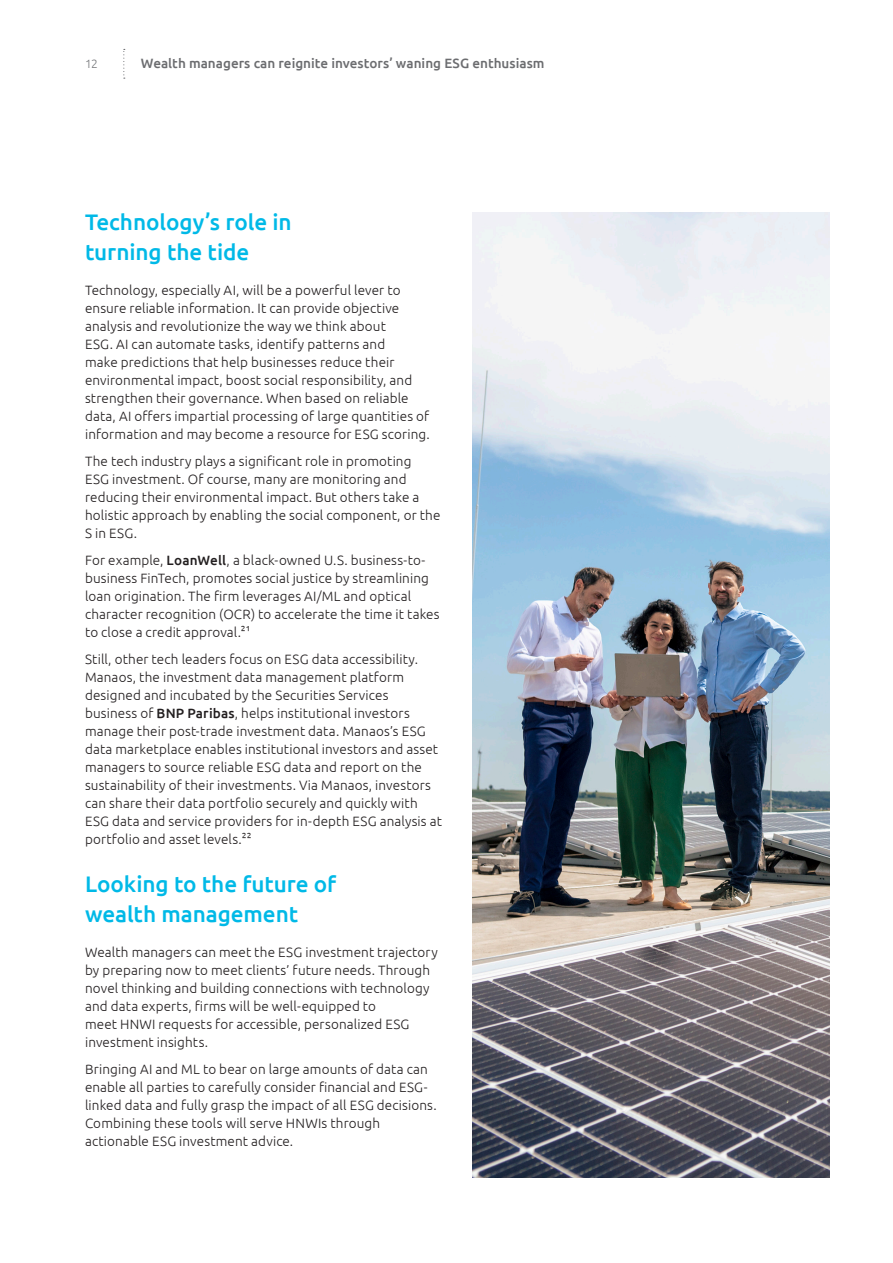
<style>
.page{position:relative;width:893px;height:1263px;background:#fff}
.page>*{position:absolute;margin:0;border:0;box-sizing:border-box;transform-origin:0 0}
.head_2{font:500 22.5px/30px "Ubuntu";letter-spacing:-.005em;color:#00b9e7}
.text{font:300 13.5px/18px "Ubuntu";letter-spacing:.01em;color:#231f20}
.t1{font:500 13.5px "Ubuntu";color:#6c6d70}
.t2{font:300 12px "Ubuntu";color:#76787b}
.s1{font-weight:500}
</style>
<div class="page">
<svg style="left:123px;top:49px;width:2px;height:30px"></svg>
<img style="left:472px;top:213px;width:357px;height:965px">
<hr style="left:892px;top:0;width:1px;height:1263px;background:#007cb6">
<p class="t2" style="left:85px;top:57px;width:14px">12</p>
<p class="t1" style="left:141px;top:55px;width:405px">Wealth managers can reignite investors’ waning ESG enthusiasm</p>
<p class="head_2" style="left:85px;top:206px;width:208px">Technology’s role in turning the tide</p>
<p class="text" style="left:85px;top:281px;width:346px">Technology, especially AI, will be a powerful lever to ensure reliable information. It can provide objective analysis and revolutionize the way we think about<br>ESG. AI can automate tasks, identify patterns and<br>make predictions that help businesses reduce their environmental impact, boost social responsibility, and strengthen their governance. When based on reliable data, AI offers impartial processing of large quantities of information and may become a resource for ESG scoring.</p>
<p class="text" style="left:85px;top:452px;width:357px">The tech industry plays a significant role in promoting<br>ESG investment. Of course, many are monitoring and reducing their environmental impact. But others take a holistic approach by enabling the social component, or the S in ESG.</p>
<p class="text" style="left:85px;top:551px;width:356px">For example, <span class="s1">LoanWell</span>, a black-owned U.S. business-to&shy;business FinTech, promotes social justice by streamlining loan origination. The firm leverages AI/ML and optical character recognition (OCR) to accelerate the time it takes to close a credit approval.21</p>
<p class="text" style="left:85px;top:650px;width:358px">Still, other tech leaders focus on ESG data accessibility.<br>Manaos, the investment data management platform designed and incubated by the Securities Services business of <span class="s1">BNP Paribas</span>, helps institutional investors manage their post-trade investment data. Manaos’s ESG data marketplace enables institutional investors and asset managers to source reliable ESG data and report on the sustainability of their investments. Via Manaos, investors can share their data portfolio securely and quickly with ESG data and service providers for in-depth ESG analysis at portfolio and asset levels.22</p>
<p class="head_2" style="left:85px;top:868px;width:253px">Looking to the future of wealth management</p>
<p class="text" style="left:85px;top:943px;width:354px">Wealth managers can meet the ESG investment trajectory by preparing now to meet clients’ future needs. Through novel thinking and building connections with technology and data experts, firms will be well-equipped to<br>meet HNWI requests for accessible, personalized ESG investment insights.</p>
<p class="text" style="left:85px;top:1060px;width:353px">Bringing AI and ML to bear on large amounts of data can enable all parties to carefully consider financial and ESG&shy;linked data and fully grasp the impact of all ESG decisions.<br>Combining these tools will serve HNWIs through actionable ESG investment advice.</p>
</div>
